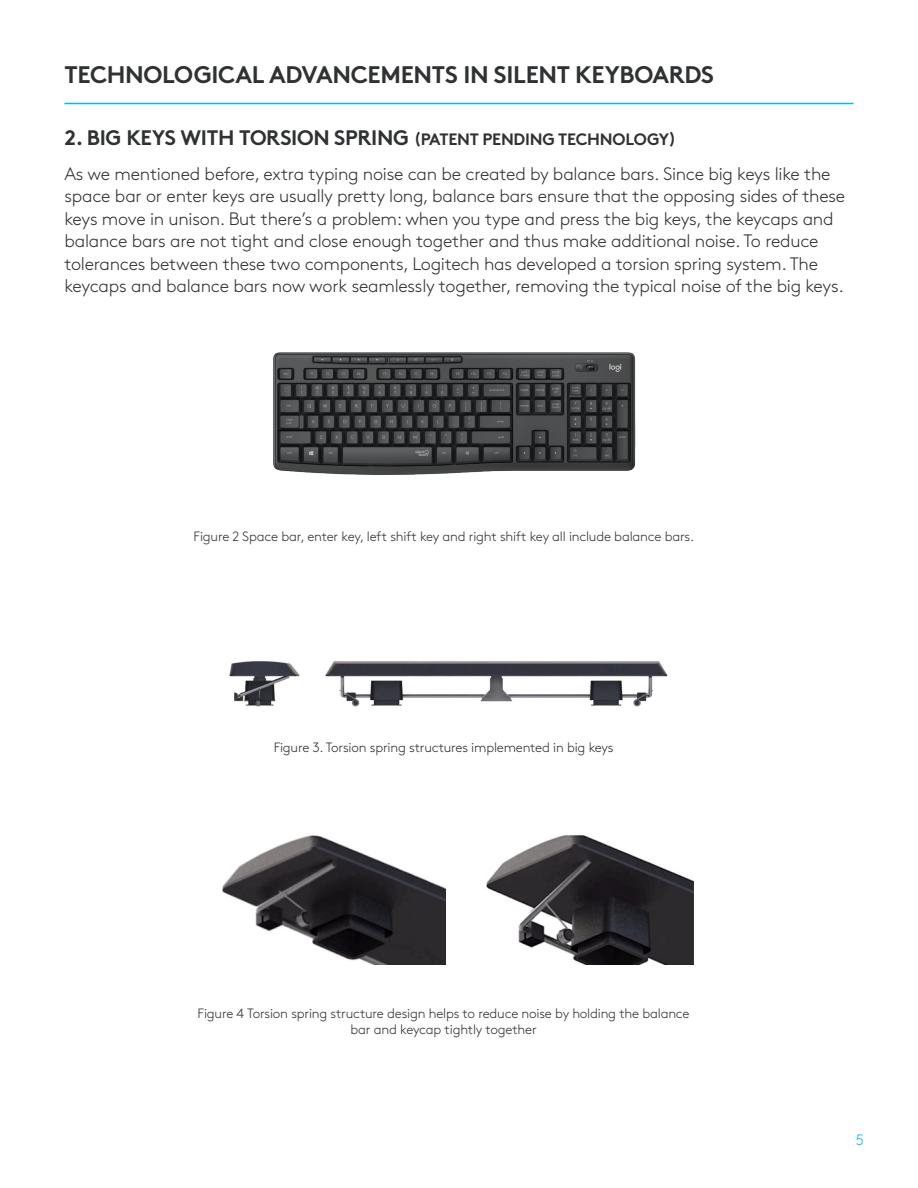
<style>
.page{position:relative;width:918px;height:1188px;background:#fff}
.page>*{position:absolute;margin:0;border:0;box-sizing:border-box;transform-origin:0 0}
.t1{font:700 24px "Brown Pro";letter-spacing:-.015em;color:#2f3132}
.t2{font:700 21px "Brown Pro";letter-spacing:-.015em;color:#2f3132}
.t3{font:300 18px/22.5px "Brown Pro";letter-spacing:-.015em;color:#2f3132}
.t4{font:300 15px "Brown Pro";color:#00b8fc}
.t5{font:300 13.5px/16.2px "Brown Pro";letter-spacing:-.015em;color:#2f3132;text-align:center}
.s1{font-size:16.5px}
</style>
<div class="page">
<hr style="left:64px;top:103px;width:790px;height:1px;background:#00b8fc">
<img style="left:273px;top:352px;width:363px;height:123px">
<img style="left:229px;top:661px;width:439px;height:46px">
<img style="left:222px;top:834px;width:472px;height:130px">
<h2 class="t1" style="left:65px;top:55px;width:651px">TECHNOLOGICAL ADVANCEMENTS IN SILENT KEYBOARDS</h2>
<h3 class="t2" style="left:64px;top:121px;width:613px">2. BIG KEYS WITH TORSION SPRING <span class="s1">(PATENT PENDING TECHNOLOGY)</span></h3>
<h3 class="t3" style="left:64px;top:161px;width:782px">As we mentioned before, extra typing noise can be created by balance bars. Since big keys like the space bar or enter keys are usually pretty long, balance bars ensure that the opposing sides of these keys move in unison. But there’s a problem: when you type and press the big keys, the keycaps and balance bars are not tight and close enough together and thus make additional noise. To reduce tolerances between these two components, Logitech has developed a torsion spring system. The keycaps and balance bars now work seamlessly together, removing the typical noise of the big keys.</h3>
<p class="t5" style="left:194px;top:527px;width:502px">Figure 2 Space bar, enter key, left shift key and right shift key all include balance bars.</p>
<p class="t5" style="left:274px;top:738px;width:341px">Figure 3. Torsion spring structures implemented in big keys</p>
<p class="t5" style="left:198px;top:1004px;width:493px">Figure 4 Torsion spring structure design helps to reduce noise by holding the balance bar and keycap tightly together</p>
<p class="t4" style="left:856px;top:1129px;width:10px">5</p>
</div>
